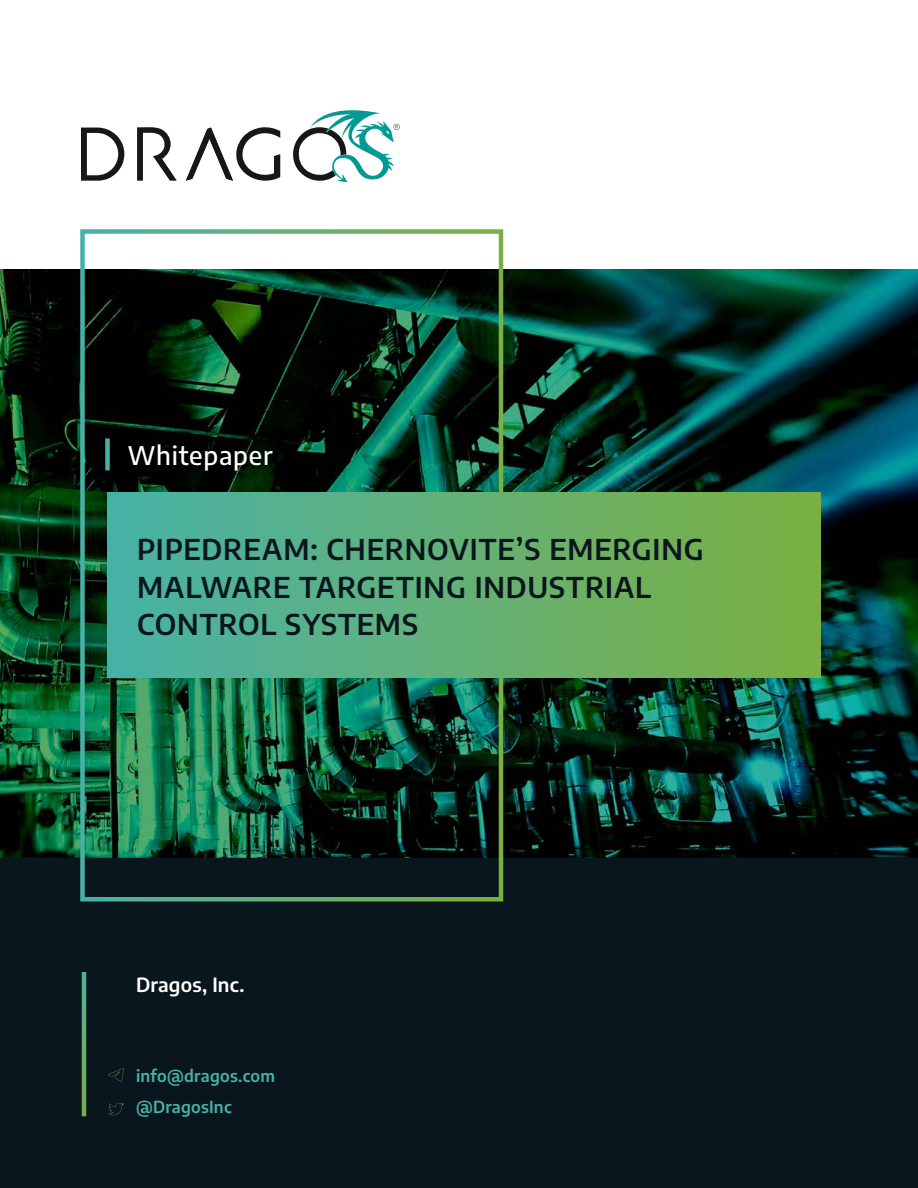
<style>
.page{position:relative;width:918px;height:1188px;background:#fff}
.page>*{position:absolute;margin:0;border:0;box-sizing:border-box;transform-origin:0 0}
.t1{font:600 28.5px/37.5px "Encode Sans";letter-spacing:.03em;color:#0a161e}
.t2{font:500 25.5px "Encode Sans";letter-spacing:.03em;color:#fff}
.t3{font:600 19.5px "Encode Sans";letter-spacing:.01em;color:#fff}
.t4{font:600 16.5px/30.6px "Encode Sans";letter-spacing:.015em;color:#46b2a5}
</style>
<div class="page">
<div style="left:0;top:858px;width:918px;height:330px;background:#0a161e"></div>
<img style="left:0;top:270px;width:918px;height:588px">
<svg style="left:82px;top:972px;width:4px;height:144px"></svg>
<svg style="left:137px;top:127px;width:40px;height:54px"></svg>
<svg style="left:186px;top:127px;width:94px;height:54px"></svg>
<svg style="left:81px;top:128px;width:43px;height:53px"></svg>
<svg style="left:293px;top:110px;width:107px;height:72px"></svg>
<svg style="left:108px;top:1068px;width:16px;height:13px"></svg>
<svg style="left:108px;top:1103px;width:16px;height:12px"></svg>
<div style="left:108px;top:492px;width:713px;height:185px;background:linear-gradient(to right,#49b2a8,#7db042)"></div>
<div style="left:105px;top:438px;width:5px;height:32px;background:#46b2a5"></div>
<p class="t2" style="left:128px;top:438px;width:146px">Whitepaper</p>
<p class="t1" style="left:137px;top:530px;width:568px">PIPEDREAM: CHERNOVITE’S EMERGING<br>MALWARE TARGETING INDUSTRIAL<br>CONTROL SYSTEMS</p>
<p class="t3" style="left:136px;top:971px;width:110px">Dragos, Inc.</p>
<p class="t4" style="left:136px;top:1060px;width:140px">info@dragos.com @DragosInc</p>
</div>
